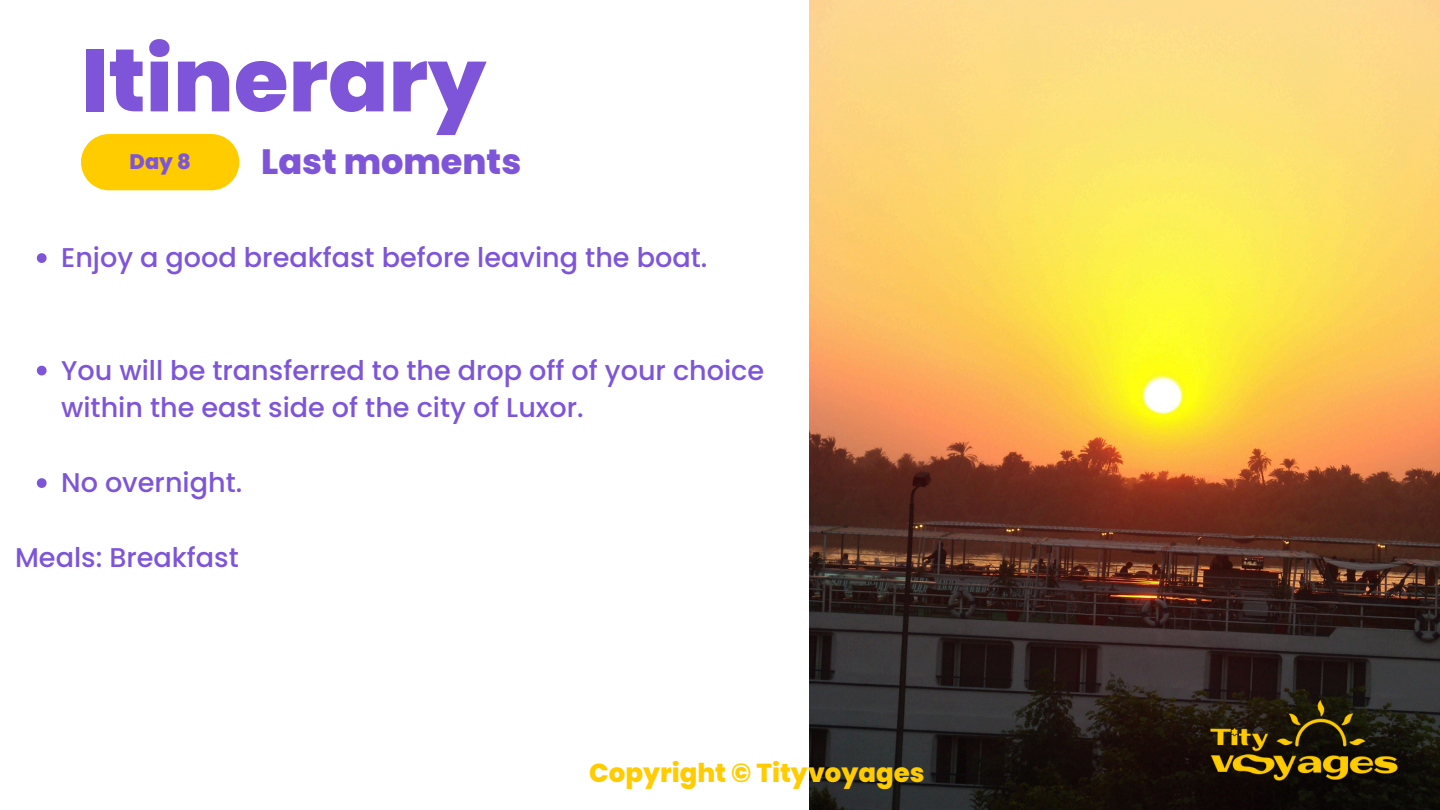
<style>
.page{position:relative;width:1440px;height:810px;background:#fff}
.page>*{position:absolute;margin:0;border:0;box-sizing:border-box;transform-origin:0 0}
.t1{font:800 88.7px "Poppins";color:#7e55d9}
.t2{font:800 35.1px "Poppins";color:#7e55d9}
.t3{font:500 27.1px/37.5px "Poppins";color:#7e55d9}
.t4{font:800 26px "Poppins";color:#fc0}
.t5{font:800 21px "Poppins";color:#7e55d9}
</style>
<div class="page">
<div style="left:81px;top:134px;width:158px;height:56px;background:#fc0;border-radius:28px"></div>
<img style="left:809px;top:0;width:631px;height:810px">
<img style="left:1198px;top:691px;width:212px;height:99px">
<svg style="left:37px;top:253px;width:10px;height:10px"></svg>
<svg style="left:37px;top:366px;width:10px;height:9px"></svg>
<svg style="left:37px;top:478px;width:10px;height:10px"></svg>
<p class="t1" style="left:81px;top:18px;width:407px">Itinerary</p>
<h2 class="t2" style="left:261px;top:137px;width:262px">Last moments</h2>
<p class="t5" style="left:130px;top:147px;width:63px">Day 8</p>
<p class="t3" style="left:61px;top:239px;width:648px">Enjoy a good breakfast before leaving the boat.</p>
<p class="t3" style="left:61px;top:352px;width:705px">You will be transferred to the drop off of your choice within the east side of the city of Luxor.</p>
<p class="t3" style="left:61px;top:464px;width:183px">No overnight.</p>
<h3 class="t3" style="left:15px;top:539px;width:225px">Meals: Breakfast</h3>
<h3 class="t4" style="left:589px;top:754px;width:337px">Copyright © Tityvoyages</h3>
</div>
